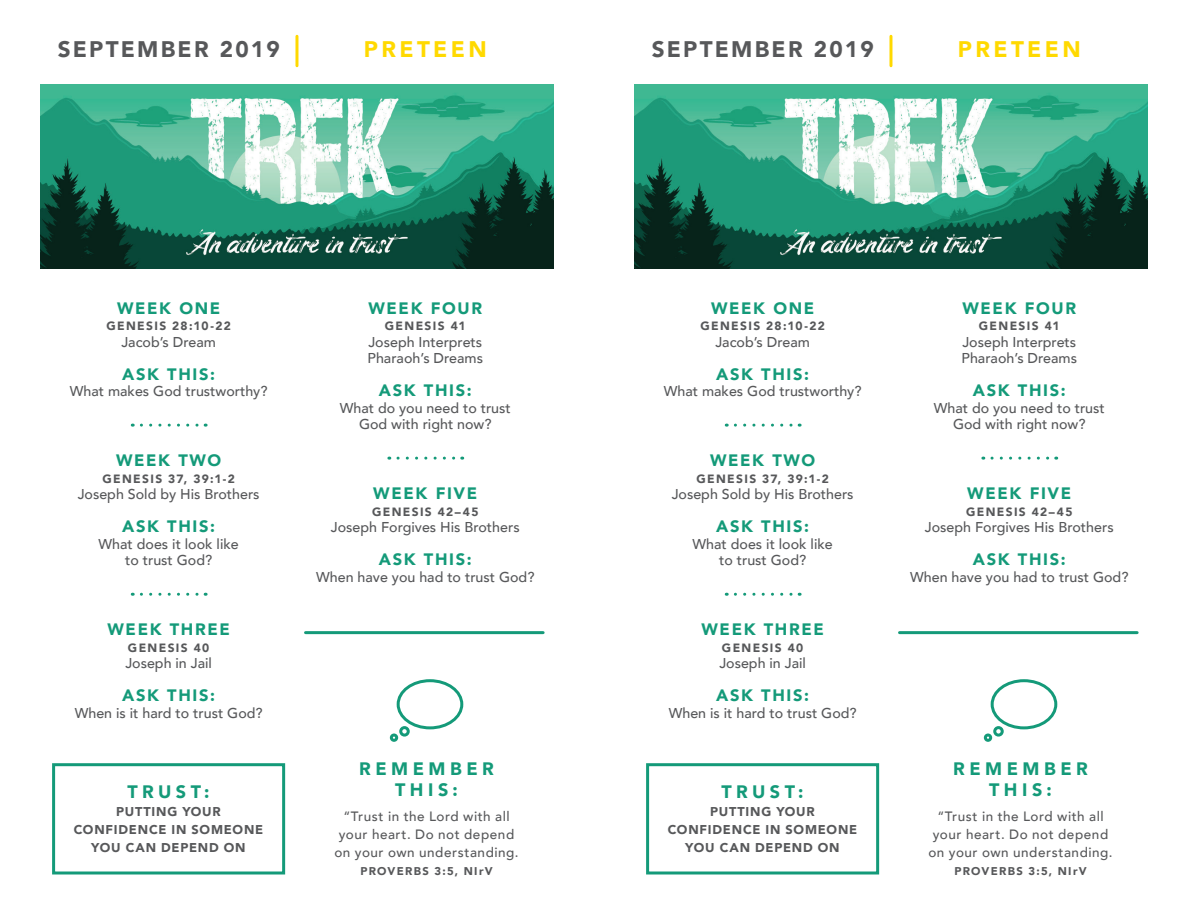
<style>
.page{position:relative;width:1188px;height:918px;background:#fff}
.page>*{position:absolute;margin:0;border:0;box-sizing:border-box;transform-origin:0 0}
.t1{font:900 22.5px "Avenir";letter-spacing:.1em;color:#57585a}
.t2{font:900 22.5px "Avenir";letter-spacing:.15em;color:#ffd900}
.t3{font:900 18px "Avenir";letter-spacing:.25em;color:#149a79}
.t4{font:900 16.5px "Avenir";letter-spacing:.1em;color:#149a79}
.t5{font:500 14.25px "Avenir";color:#57585a}
.t6{font:500 13.5px "Avenir";letter-spacing:.04em;color:#57585a}
.t7{font:900 12.75px "Avenir";letter-spacing:.065em;color:#57585a}
.t8{font:900 12px "Avenir";letter-spacing:.115em;color:#57585a}
.t9{font:900 11.25px "Avenir";letter-spacing:.115em;color:#57585a}
</style>
<div class="page">
<svg style="left:398px;top:457px;width:65px;height:3px"></svg>
<svg style="left:992px;top:457px;width:65px;height:3px"></svg>
<svg style="left:141px;top:424px;width:65px;height:3px"></svg>
<svg style="left:141px;top:593px;width:65px;height:3px"></svg>
<svg style="left:735px;top:424px;width:65px;height:3px"></svg>
<svg style="left:735px;top:593px;width:65px;height:3px"></svg>
<div style="left:397px;top:679px;width:66px;height:50px;border:3px solid #149a79;border-radius:50%"></div>
<div style="left:399px;top:726px;width:11px;height:11px;border:3px solid #149a79;border-radius:50%"></div>
<div style="left:390px;top:734px;width:8px;height:8px;border:3px solid #149a79;border-radius:50%"></div>
<div style="left:991px;top:679px;width:66px;height:50px;border:3px solid #149a79;border-radius:50%"></div>
<div style="left:993px;top:726px;width:11px;height:11px;border:3px solid #149a79;border-radius:50%"></div>
<div style="left:984px;top:734px;width:8px;height:8px;border:3px solid #149a79;border-radius:50%"></div>
<hr style="left:306px;top:631px;width:237px;height:3px;background:#149a79">
<hr style="left:900px;top:631px;width:237px;height:3px;background:#149a79">
<img style="left:40px;top:85px;width:514px;height:183px">
<img style="left:634px;top:85px;width:514px;height:183px">
<hr style="left:295px;top:36px;width:3px;height:30px;background:#ffd900">
<hr style="left:889px;top:36px;width:3px;height:30px;background:#ffd900">
<div style="left:52px;top:763px;width:233px;height:111px;border:3px solid #149a79"></div>
<div style="left:646px;top:763px;width:233px;height:111px;border:3px solid #149a79"></div>
<p class="t1" style="left:58px;top:30px;width:224px">SEPTEMBER 2019</p>
<p class="t2" style="left:364px;top:30px;width:124px">PRETEEN</p>
<p class="t1" style="left:652px;top:30px;width:224px">SEPTEMBER 2019</p>
<p class="t2" style="left:958px;top:30px;width:124px">PRETEEN</p>
<p class="t4" style="left:117px;top:294px;width:105px">WEEK ONE</p>
<p class="t8" style="left:106px;top:316px;width:126px">GENESIS 28:10-22</p>
<p class="t5" style="left:121px;top:329px;width:96px">Jacob’s Dream</p>
<p class="t4" style="left:122px;top:360px;width:94px">ASK THIS:</p>
<p class="t5" style="left:70px;top:379px;width:199px">What makes God trustworthy?</p>
<p class="t4" style="left:116px;top:446px;width:107px">WEEK TWO</p>
<p class="t8" style="left:102px;top:468px;width:134px">GENESIS 37, 39:1-2</p>
<p class="t5" style="left:78px;top:482px;width:183px">Joseph Sold by His Brothers</p>
<p class="t4" style="left:122px;top:512px;width:94px">ASK THIS:</p>
<p class="t5" style="left:99px;top:532px;width:142px">What does it look like</p>
<p class="t5" style="left:125px;top:548px;width:89px">to trust God?</p>
<p class="t4" style="left:107px;top:616px;width:124px">WEEK THREE</p>
<p class="t8" style="left:128px;top:638px;width:83px">GENESIS 40</p>
<p class="t5" style="left:125px;top:651px;width:88px">Joseph in Jail</p>
<p class="t4" style="left:122px;top:682px;width:94px">ASK THIS:</p>
<p class="t5" style="left:75px;top:701px;width:189px">When is it hard to trust God?</p>
<p class="t3" style="left:127px;top:777px;width:84px">TRUST:</p>
<p class="t7" style="left:116px;top:801px;width:106px">PUTTING YOUR</p>
<p class="t7" style="left:74px;top:819px;width:191px">CONFIDENCE IN SOMEONE</p>
<p class="t7" style="left:91px;top:837px;width:156px">YOU CAN DEPEND ON</p>
<p class="t4" style="left:368px;top:294px;width:115px">WEEK FOUR</p>
<p class="t8" style="left:385px;top:316px;width:82px">GENESIS 41</p>
<p class="t5" style="left:368px;top:329px;width:115px">Joseph Interprets</p>
<p class="t5" style="left:368px;top:346px;width:117px">Pharaoh’s Dreams</p>
<p class="t4" style="left:379px;top:376px;width:94px">ASK THIS:</p>
<p class="t5" style="left:340px;top:395px;width:173px">What do you need to trust</p>
<p class="t5" style="left:359px;top:412px;width:134px">God with right now?</p>
<p class="t4" style="left:373px;top:479px;width:105px">WEEK FIVE</p>
<p class="t8" style="left:372px;top:501px;width:108px">GENESIS 42–45</p>
<p class="t5" style="left:331px;top:515px;width:190px">Joseph Forgives His Brothers</p>
<p class="t4" style="left:379px;top:545px;width:94px">ASK THIS:</p>
<p class="t5" style="left:316px;top:565px;width:220px">When have you had to trust God?</p>
<p class="t3" style="left:359px;top:753px;width:136px">REMEMBER</p>
<p class="t3" style="left:395px;top:774px;width:64px">THIS:</p>
<p class="t6" style="left:343px;top:804px;width:168px">“Trust in the Lord with all</p>
<p class="t6" style="left:339px;top:822px;width:177px">your heart. Do not depend</p>
<p class="t6" style="left:334px;top:840px;width:186px">on your own understanding.</p>
<p class="t9" style="left:360px;top:861px;width:134px">PROVERBS 3:5, NIrV</p>
<p class="t4" style="left:711px;top:294px;width:105px">WEEK ONE</p>
<p class="t8" style="left:700px;top:316px;width:126px">GENESIS 28:10-22</p>
<p class="t5" style="left:715px;top:329px;width:96px">Jacob’s Dream</p>
<p class="t4" style="left:716px;top:360px;width:94px">ASK THIS:</p>
<p class="t5" style="left:664px;top:379px;width:199px">What makes God trustworthy?</p>
<p class="t4" style="left:710px;top:446px;width:107px">WEEK TWO</p>
<p class="t8" style="left:696px;top:468px;width:134px">GENESIS 37, 39:1-2</p>
<p class="t5" style="left:672px;top:482px;width:183px">Joseph Sold by His Brothers</p>
<p class="t4" style="left:716px;top:512px;width:94px">ASK THIS:</p>
<p class="t5" style="left:693px;top:532px;width:142px">What does it look like</p>
<p class="t5" style="left:719px;top:548px;width:89px">to trust God?</p>
<p class="t4" style="left:701px;top:616px;width:124px">WEEK THREE</p>
<p class="t8" style="left:722px;top:638px;width:83px">GENESIS 40</p>
<p class="t5" style="left:719px;top:651px;width:88px">Joseph in Jail</p>
<p class="t4" style="left:716px;top:682px;width:94px">ASK THIS:</p>
<p class="t5" style="left:669px;top:701px;width:189px">When is it hard to trust God?</p>
<p class="t3" style="left:721px;top:777px;width:84px">TRUST:</p>
<p class="t7" style="left:710px;top:801px;width:106px">PUTTING YOUR</p>
<p class="t7" style="left:668px;top:819px;width:191px">CONFIDENCE IN SOMEONE</p>
<p class="t7" style="left:685px;top:837px;width:156px">YOU CAN DEPEND ON</p>
<p class="t4" style="left:962px;top:294px;width:115px">WEEK FOUR</p>
<p class="t8" style="left:979px;top:316px;width:82px">GENESIS 41</p>
<p class="t5" style="left:962px;top:329px;width:115px">Joseph Interprets</p>
<p class="t5" style="left:962px;top:346px;width:117px">Pharaoh’s Dreams</p>
<p class="t4" style="left:973px;top:376px;width:94px">ASK THIS:</p>
<p class="t5" style="left:934px;top:395px;width:173px">What do you need to trust</p>
<p class="t5" style="left:953px;top:412px;width:134px">God with right now?</p>
<p class="t4" style="left:967px;top:479px;width:105px">WEEK FIVE</p>
<p class="t8" style="left:966px;top:501px;width:108px">GENESIS 42–45</p>
<p class="t5" style="left:925px;top:515px;width:190px">Joseph Forgives His Brothers</p>
<p class="t4" style="left:973px;top:545px;width:94px">ASK THIS:</p>
<p class="t5" style="left:910px;top:565px;width:220px">When have you had to trust God?</p>
<p class="t3" style="left:953px;top:753px;width:136px">REMEMBER</p>
<p class="t3" style="left:989px;top:774px;width:64px">THIS:</p>
<p class="t6" style="left:937px;top:804px;width:168px">“Trust in the Lord with all</p>
<p class="t6" style="left:933px;top:822px;width:177px">your heart. Do not depend</p>
<p class="t6" style="left:928px;top:840px;width:186px">on your own understanding.</p>
<p class="t9" style="left:954px;top:861px;width:134px">PROVERBS 3:5, NIrV</p>
</div>
